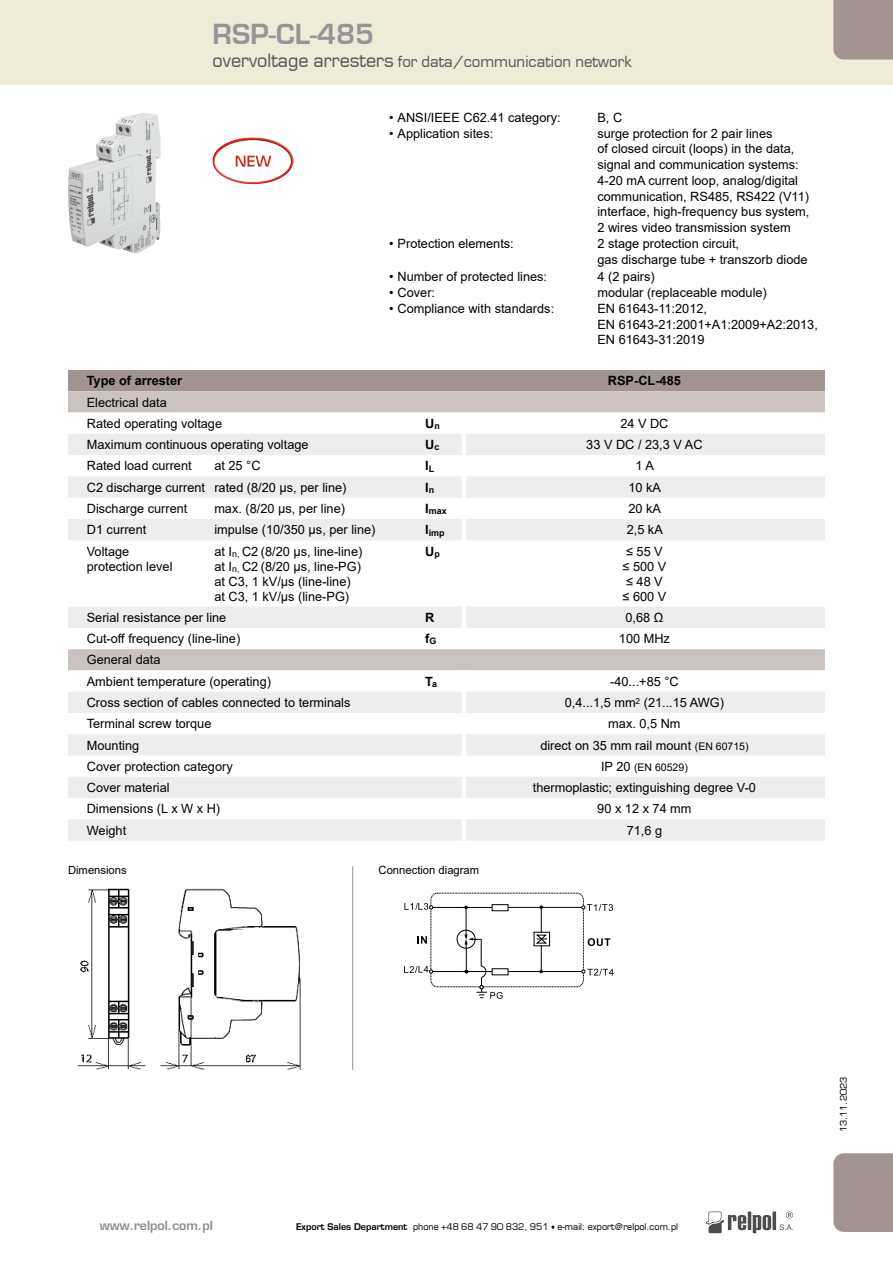
<style>
.page{position:relative;width:893px;height:1263px;background:#fff}
.page>*{position:absolute;margin:0;border:0;box-sizing:border-box;transform-origin:0 0}
.t1{font:700 27px "Euromode";color:#939598}
.t2{font:15px "Euromode";color:#58595b}
.t3{font:12.75px/15.8px "Arial";color:#000}
.t4{font:700 12.75px "Arial";color:#000}
.t5{font:700 12.45px "Euromode";color:#8a8c8e}
.t6{font:11.25px "Arial";color:#000}
.t7{font:10.5px "Arial";color:#000}
.t8{font:9px "Euromode";color:#000}
.t9{font:700 8.85px "Arial";color:#000}
.s1{font-size:18px}
.s2{font-size:12.75px}
.s3{font-size:10.5px}
.s4{font-weight:700}
.s5{font-size:7.5px}
</style>
<div class="page">
<svg style="left:706px;top:1211px;width:87px;height:22px"></svg>
<div style="left:0;top:0;width:893px;height:85px;background:#eeebd9"></div>
<div style="left:833px;top:1153px;width:60px;height:79px;background:#a29490"></div>
<div style="left:833px;top:0;width:60px;height:60px;background:#a29490"></div>
<img style="left:68px;top:113px;width:93px;height:141px">
<img style="left:77px;top:889px;width:224px;height:181px">
<div style="left:68px;top:370px;width:757px;height:21px;background:#a29490"></div>
<div style="left:68px;top:391px;width:757px;height:21px;background:#cbc3c0"></div>
<svg style="left:68px;top:434px;width:757px;height:407px"></svg>
<hr style="left:462px;top:434px;width:4px;height:21px;background:#fff">
<hr style="left:462px;top:455px;width:4px;height:21px;background:#fff">
<hr style="left:462px;top:476px;width:4px;height:22px;background:#fff">
<hr style="left:462px;top:498px;width:4px;height:21px;background:#fff">
<hr style="left:462px;top:519px;width:4px;height:21px;background:#fff">
<hr style="left:462px;top:540px;width:4px;height:66px;background:#fff">
<hr style="left:462px;top:606px;width:4px;height:22px;background:#fff">
<hr style="left:462px;top:628px;width:4px;height:21px;background:#fff">
<hr style="left:462px;top:670px;width:4px;height:22px;background:#fff">
<hr style="left:462px;top:692px;width:4px;height:21px;background:#fff">
<hr style="left:462px;top:713px;width:4px;height:21px;background:#fff">
<hr style="left:462px;top:734px;width:4px;height:21px;background:#fff">
<hr style="left:462px;top:755px;width:4px;height:22px;background:#fff">
<hr style="left:462px;top:777px;width:4px;height:21px;background:#fff">
<hr style="left:462px;top:798px;width:4px;height:21px;background:#fff">
<hr style="left:462px;top:819px;width:4px;height:22px;background:#fff">
<hr style="left:352px;top:866px;width:1px;height:204px;background:#a29490">
<img style="left:213px;top:137px;width:62px;height:47px">
<div style="left:431px;top:893px;width:153px;height:94px;border:1px dashed #000;border-radius:7px"></div>
<div style="left:492px;top:904px;width:16px;height:7px;border:1px solid #000"></div>
<hr style="left:508px;top:907px;width:75px;height:1px;background:#000">
<hr style="left:508px;top:971px;width:75px;height:1px;background:#000">
<svg style="left:404px;top:903px;width:99px;height:96px"></svg>
<svg style="left:588px;top:938px;width:22px;height:8px"></svg>
<svg style="left:581px;top:904px;width:32px;height:7px"></svg>
<svg style="left:581px;top:969px;width:33px;height:7px"></svg>
<svg style="left:534px;top:906px;width:16px;height:67px"></svg>
<h1 class="t1" style="left:213px;top:18px;width:163px">RSP-CL-485</h1>
<p class="t2" style="left:213px;top:52px;width:421px"><span class="s1">overvoltage arresters</span> for data/communication network</p>
<p class="t3" style="left:389px;top:110px;width:173px">• ANSI/IEEE C62.41 category:</p>
<p class="t3" style="left:597px;top:110px;width:26px">B, C</p>
<p class="t3" style="left:389px;top:125px;width:106px">• Application sites:</p>
<p class="t3" style="left:597px;top:125px;width:213px">surge protection for 2 pair lines<br>of closed circuit (loops) in the data, signal and communication systems:<br>4-20 mA current loop, analog/digital communication, RS485, RS422 (V11) interface, high-frequency bus system, 2 wires video transmission system</p>
<p class="t3" style="left:389px;top:235px;width:126px">• Protection elements:</p>
<p class="t3" style="left:597px;top:235px;width:212px">2 stage protection circuit,<br>gas discharge tube + transzorb diode</p>
<p class="t3" style="left:389px;top:269px;width:160px">• Number of protected lines:</p>
<p class="t3" style="left:597px;top:269px;width:59px">4 (2 pairs)</p>
<p class="t3" style="left:389px;top:285px;width:48px">• Cover:</p>
<p class="t3" style="left:597px;top:285px;width:171px">modular (replaceable module)</p>
<p class="t3" style="left:389px;top:300px;width:167px">• Compliance with standards:</p>
<p class="t3" style="left:597px;top:300px;width:222px">EN 61643-11:2012,<br>EN 61643-21:2001+A1:2009+A2:2013,<br>EN 61643-31:2019</p>
<p class="t4" style="left:87px;top:372px;width:97px">Type of arrester</p>
<p class="t4" style="left:608px;top:372px;width:74px">RSP-CL-485</p>
<p class="t3" style="left:87px;top:391px;width:137px;line-height:21.3px">Electrical data<br>Rated operating voltage</p>
<p class="t4" style="left:425px;top:414px;width:16px">U<sub>n</sub></p>
<p class="t3" style="left:620px;top:415px;width:50px">24 V DC</p>
<p class="t3" style="left:87px;top:437px;width:223px">Maximum continuous operating voltage</p>
<p class="t4" style="left:425px;top:436px;width:16px">U<sub>c</sub></p>
<p class="t3" style="left:586px;top:437px;width:118px">33 V DC / 23,3 V AC</p>
<p class="t3" style="left:87px;top:458px;width:106px">Rated load current</p>
<p class="t3" style="left:214px;top:458px;width:48px">at 25 °C</p>
<p class="t4" style="left:425px;top:457px;width:10px">I<sub>L</sub></p>
<p class="t3" style="left:636px;top:458px;width:20px">1 A</p>
<p class="t3" style="left:87px;top:479px;width:261px">C2 discharge current rated (8/20 μs, per line)</p>
<p class="t4" style="left:425px;top:478px;width:10px">I<sub>n</sub></p>
<p class="t3" style="left:628px;top:479px;width:34px">10 kA</p>
<p class="t3" style="left:87px;top:500px;width:102px">Discharge current</p>
<p class="t3" style="left:214px;top:500px;width:132px">max. (8/20 μs, per line)</p>
<p class="t9" style="left:425px;top:505px;width:23px"><span class="s2">I</span>max</p>
<p class="t3" style="left:628px;top:500px;width:34px">20 kA</p>
<p class="t3" style="left:87px;top:522px;width:61px">D1 current</p>
<p class="t3" style="left:214px;top:522px;width:163px">impulse (10/350 μs, per line)</p>
<p class="t9" style="left:425px;top:526px;width:21px"><span class="s2">I</span>imp</p>
<p class="t3" style="left:627px;top:522px;width:38px">2,5 kA</p>
<p class="t3" style="left:87px;top:543px;width:44px">Voltage</p>
<p class="t3" style="left:214px;top:543px;width:149px">at I<sub>n,</sub> C2 (8/20 μs, line-line)</p>
<p class="t3" style="left:87px;top:558px;width:87px">protection level</p>
<p class="t3" style="left:214px;top:558px;width:148px;line-height:15px">at I<sub>n,</sub> C2 (8/20 μs, line-PG) at C3, 1 kV/µs (line-line) at C3, 1 kV/µs (line-PG)</p>
<p class="t4" style="left:425px;top:542px;width:16px">U<sub>p</sub></p>
<p class="t3" style="left:622px;top:543px;width:45px;line-height:15px">≤ 55 V ≤ 500 V ≤ 48 V ≤ 600 V</p>
<p class="t3" style="left:87px;top:609px;width:141px">Serial resistance per line</p>
<p class="t4" style="left:425px;top:608px;width:11px">R</p>
<p class="t3" style="left:625px;top:609px;width:39px">0,68 Ω</p>
<p class="t3" style="left:87px;top:631px;width:155px">Cut-off frequency (line-line)</p>
<p class="t4" style="left:425px;top:630px;width:13px">f<sub>G</sub></p>
<p class="t3" style="left:619px;top:631px;width:53px">100 MHz</p>
<p class="t3" style="left:87px;top:649px;width:186px;line-height:21.3px">General data<br>Ambient temperature (operating)</p>
<p class="t4" style="left:425px;top:672px;width:13px">T<sub>a</sub></p>
<p class="t3" style="left:610px;top:673px;width:70px">-40...+85 °C</p>
<p class="t3" style="left:87px;top:694px;width:265px">Cross section of cables connected to terminals</p>
<p class="t3" style="left:565px;top:694px;width:161px">0,4...1,5 mm<sup>2</sup> (21...15 AWG)</p>
<p class="t3" style="left:87px;top:716px;width:126px">Terminal screw torque</p>
<p class="t3" style="left:608px;top:716px;width:74px">max. 0,5 Nm</p>
<p class="t3" style="left:87px;top:737px;width:54px">Mounting</p>
<p class="t3" style="left:540px;top:737px;width:210px">direct on 35 mm rail mount <span class="s3">(EN 60715)</span></p>
<p class="t3" style="left:87px;top:758px;width:147px">Cover protection category</p>
<p class="t7" style="left:601px;top:760px;width:88px"><span class="s2">IP 20</span> (EN 60529)</p>
<p class="t3" style="left:87px;top:780px;width:84px">Cover material</p>
<p class="t3" style="left:533px;top:780px;width:225px">thermoplastic; extinguishing degree V-0</p>
<p class="t3" style="left:87px;top:801px;width:135px">Dimensions (L x W x H)</p>
<p class="t3" style="left:597px;top:801px;width:96px">90 x 12 x 74 mm</p>
<p class="t3" style="left:87px;top:822px;width:41px">Weight</p>
<p class="t3" style="left:627px;top:822px;width:37px">71,6 g</p>
<p class="t6" style="left:68px;top:863px;width:60px">Dimensions</p>
<p class="t6" style="left:379px;top:863px;width:102px">Connection diagram</p>
<p class="t5" style="left:100px;top:1218px;width:114px">www.relpol.com.pl</p>
<p class="t8" style="left:296px;top:1221px;width:384px"><span class="s4">Export Sales Department</span> phone +48 68 47 90 832, 951 <span class="s5">•</span> e-mail: export@relpol.com.pl</p>
<p class="t8" style="left:838px;top:1132px;width:57px;rotate:-90deg">13.11.2023</p>
</div>
